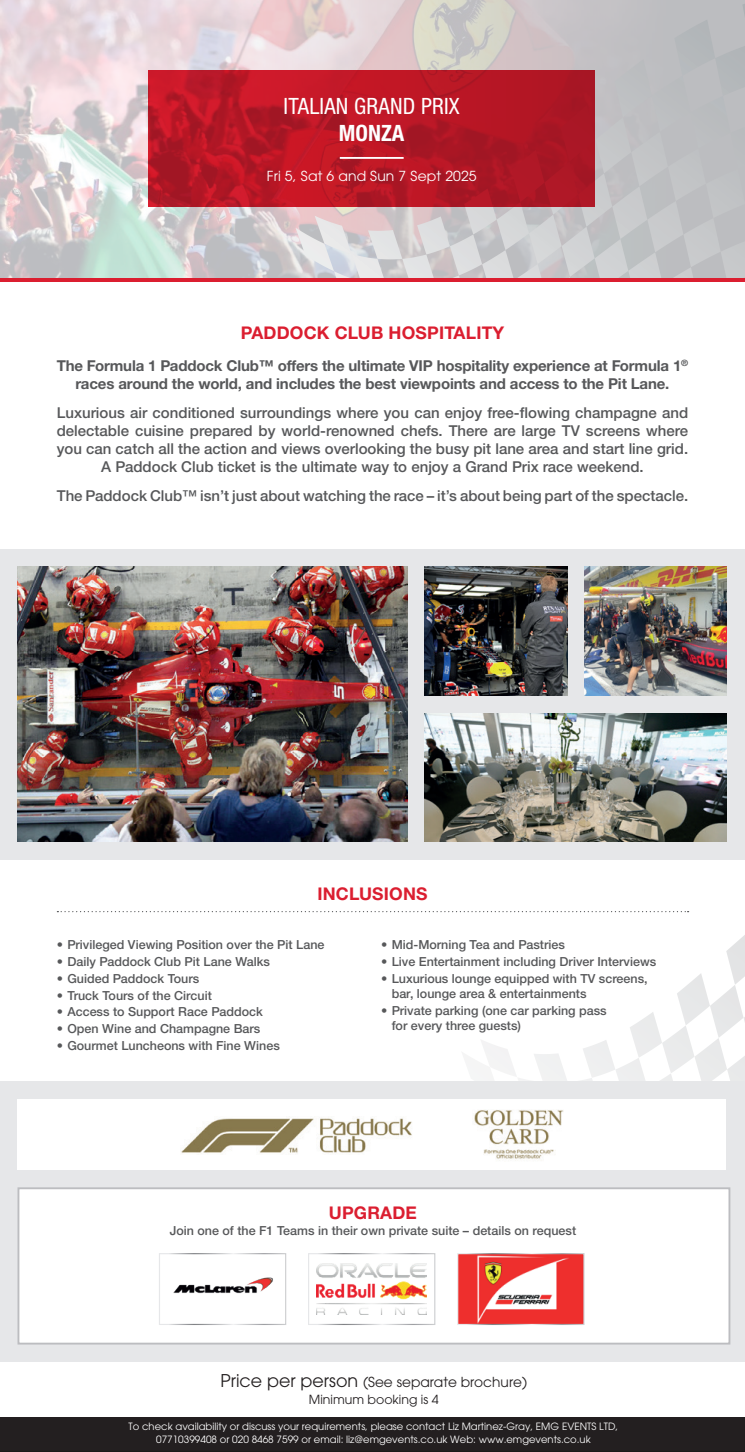
<style>
.page{position:relative;width:745px;height:1452px;background:#fff}
.page>*{position:absolute;margin:0;border:0;box-sizing:border-box;transform-origin:0 0}
.t1{font:condensed 22.5px "Helvetica Neue LTW1 G";letter-spacing:.01em;color:#fff}
.t2{font:700 condensed 22.5px "Helvetica Neue LTW1 G";color:#fff}
.t3{font:700 17.5px "Helvetica Neue LTW1 G";letter-spacing:.01em;color:#db1e30}
.t4{font:500 15px/18px "Helvetica Neue LTW1 G";color:#57585a;text-align:center}
.t5{font:700 15px/18px "Helvetica Neue LTW1 G";letter-spacing:-.01em;color:#57585a;text-align:center}
.t6{font:13.75px "ITC Avant Garde Pro";color:#231f20}
.t7{font:13.75px "ITC Avant Garde Pro";letter-spacing:.01em;color:#fff}
.t8{font:500 12.5px/15px "Helvetica Neue LTW1 G";color:#57585a}
.t9{font:12.5px "ITC Avant Garde Pro";color:#231f20}
.t10{font:10px/12.8px "ITC Avant Garde Pro";color:#fefefe;text-align:center}
.s1{font-size:17.5px}
</style>
<div class="page">
<svg style="left:481px;top:936px;width:263px;height:145px"></svg>
<img style="left:0;top:0;width:744px;height:278px">
<svg style="left:295px;top:4px;width:449px;height:274px;background:#cac7c8"></svg>
<svg style="left:148px;top:70px;width:447px;height:137px;background:#b61725"></svg>
<hr style="left:339px;top:157px;width:64px;height:2px;background:#fff">
<div style="left:0;top:549px;width:744px;height:310px;background:#e6e7e9"></div>
<hr style="left:0;top:278px;width:744px;height:4px;background:#db1e30">
<img style="left:17px;top:566px;width:390px;height:275px">
<div style="left:0;top:1415px;width:744px;height:36px;background:#231f20"></div>
<div style="left:0;top:1361px;width:744px;height:55px;background:#fff"></div>
<img style="left:584px;top:566px;width:142px;height:129px">
<div style="left:0;top:1081px;width:744px;height:280px;background:#e6e7e9"></div>
<img style="left:424px;top:713px;width:302px;height:128px">
<div style="left:18px;top:1099px;width:708px;height:70px;background:#fff"></div>
<img style="left:424px;top:566px;width:142px;height:129px">
<img style="left:181px;top:1118px;width:231px;height:35px">
<img style="left:474px;top:1110px;width:88px;height:51px">
<div style="left:18px;top:1187px;width:712px;height:157px;background:#fff;border:2px solid #bcbdc0"></div>
<svg style="left:457px;top:1253px;width:127px;height:72px"></svg>
<svg style="left:159px;top:1253px;width:128px;height:72px"></svg>
<svg style="left:308px;top:1253px;width:127px;height:72px"></svg>
<svg style="left:57px;top:911px;width:631px;height:1px"></svg>
<h1 class="t1" style="left:283px;top:93px;width:177px">ITALIAN GRAND PRIX</h1>
<h1 class="t2" style="left:339px;top:120px;width:67px">MONZA</h1>
<p class="t7" style="left:267px;top:168px;width:211px">Fri 5, Sat 6 and Sun 7 Sept 2025</p>
<h2 class="t3" style="left:240px;top:322px;width:265px">PADDOCK CLUB HOSPITALITY</h2>
<p class="t5" style="left:57px;top:357px;width:632px">The Formula 1 Paddock Club™ offers the ultimate VIP hospitality experience at Formula 1<sup>® </sup>races around the world, and includes the best viewpoints and access to the Pit Lane.</p>
<p class="t4" style="left:57px;top:404px;width:632px">Luxurious air conditioned surroundings where you can enjoy free-flowing champagne and delectable cuisine prepared by world-renowned chefs. There are large TV screens where you can catch all the action and views overlooking the busy pit lane area and start line grid.<br>A Paddock Club ticket is the ultimate way to enjoy a Grand Prix race weekend.</p>
<p class="t4" style="left:57px;top:486px;width:632px">The Paddock Club™ isn’t just about watching the race – it’s about being part of the spectacle.</p>
<h2 class="t3" style="left:317px;top:883px;width:111px">INCLUSIONS</h2>
<p class="t8" style="left:57px;top:937px;width:269px">• Privileged Viewing Position over the Pit Lane</p>
<p class="t8" style="left:57px;top:954px;width:215px">• Daily Paddock Club Pit Lane Walks</p>
<p class="t8" style="left:57px;top:971px;width:144px">• Guided Paddock Tours</p>
<p class="t8" style="left:57px;top:987px;width:156px">• Truck Tours of the Circuit</p>
<p class="t8" style="left:57px;top:1004px;width:207px">• Access to Support Race Paddock</p>
<p class="t8" style="left:57px;top:1021px;width:205px">• Open Wine and Champagne Bars</p>
<p class="t8" style="left:57px;top:1038px;width:224px">• Gourmet Luncheons with Fine Wines</p>
<p class="t8" style="left:381px;top:937px;width:185px">• Mid-Morning Tea and Pastries</p>
<p class="t8" style="left:381px;top:954px;width:276px">• Live Entertainment including Driver Interviews</p>
<p class="t8" style="left:391px;top:971px;width:257px;text-indent:-11px">• Luxurious lounge equipped with TV screens, bar, lounge area &amp; entertainments</p>
<p class="t8" style="left:391px;top:1002px;width:216px;text-indent:-11px">• Private parking (one car parking pass for every three guests)</p>
<h2 class="t3" style="left:329px;top:1202px;width:89px">UPGRADE</h2>
<p class="t8" style="left:169px;top:1223px;width:407px">Join one of the F1 Teams in their own private suite – details on request</p>
<p class="t6" style="left:220px;top:1373px;width:308px"><span class="s1">Price per person</span> (See separate brochure)</p>
<p class="t9" style="left:309px;top:1391px;width:131px">Minimum booking is 4</p>
<p class="t10" style="left:128px;top:1419px;width:491px">To check availability or discuss your requirements, please contact Liz Martinez-Gray, EMG EVENTS LTD,<br>07710399408 or 020 8468 7599 or email: liz@emgevents.co.uk Web: www.emgevents.co.uk</p>
</div>
